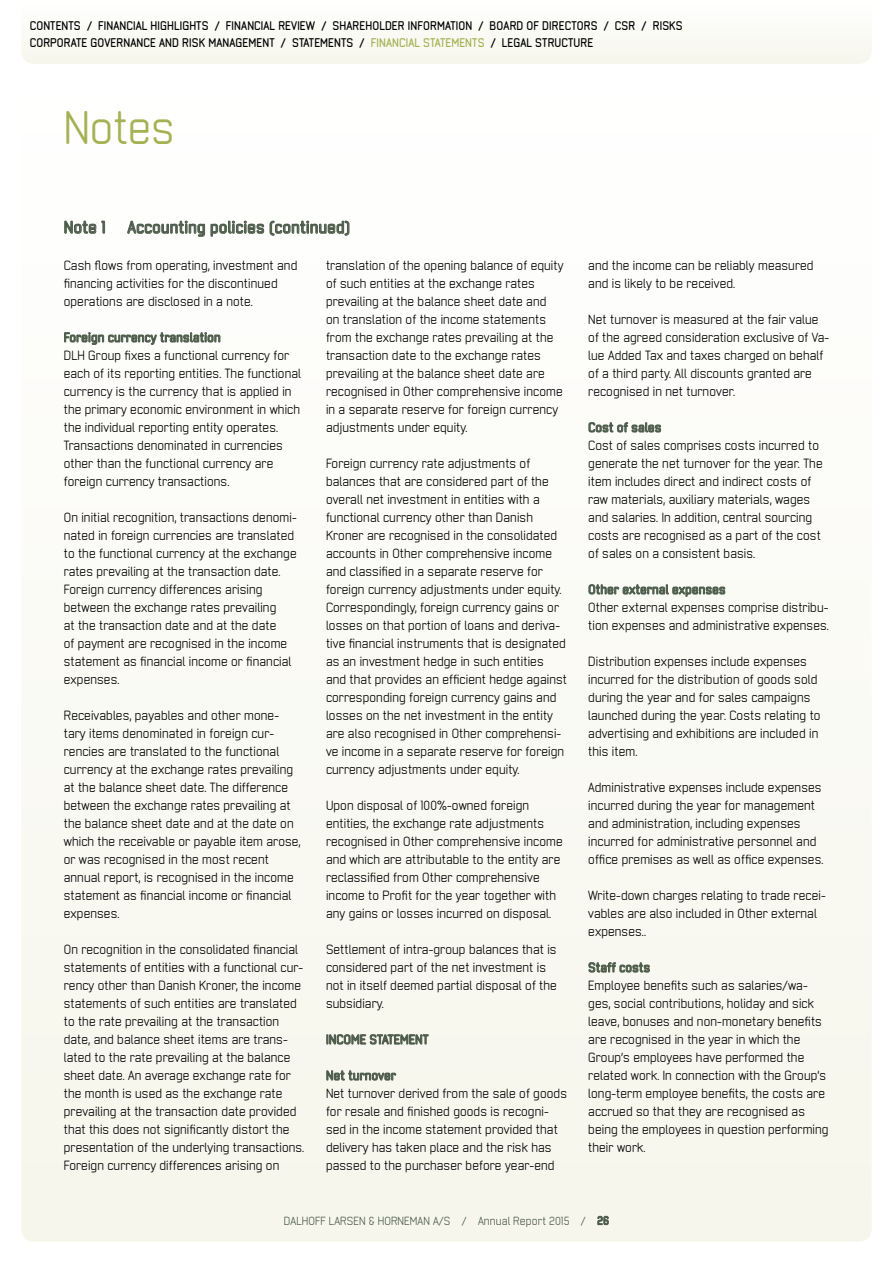
<style>
.page{position:relative;width:893px;height:1263px;background:#fff}
.page>*{position:absolute;margin:0;border:0;box-sizing:border-box;transform-origin:0 0}
.t1{font:45px "Neutraliser Sans";color:#a5b153}
.t2{font:700 16.5px "Neutraliser Sans";letter-spacing:.01em;color:#4d5c4b}
.t3{font:12.75px/18px "Neutraliser Sans";letter-spacing:.01em;color:#000}
.t4{font:700 12.75px "Neutraliser Sans";letter-spacing:.01em;color:#4d5c4b}
.t5{font:700 12px/16.5px "Neutraliser Sans";letter-spacing:.01em;color:#000}
.t6{font:11.25px "Neutraliser Sans";letter-spacing:.01em;color:#4d5c4b}
.s1{color:#a5b153}
.s2{font-weight:700}
</style>
<div class="page">
<div style="left:21px;top:64px;width:851px;height:1178px;background:#fbfaf5;border-radius:13px"></div>
<svg style="left:597px;top:1216px;width:12px;height:9px"></svg>
<svg style="left:64px;top:332px;width:156px;height:13px"></svg>
<svg style="left:326px;top:1034px;width:103px;height:11px"></svg>
<svg style="left:326px;top:1070px;width:70px;height:11px"></svg>
<svg style="left:589px;top:422px;width:72px;height:10px"></svg>
<svg style="left:589px;top:584px;width:136px;height:13px"></svg>
<svg style="left:589px;top:962px;width:61px;height:10px"></svg>
<svg style="left:64px;top:221px;width:41px;height:13px"></svg>
<svg style="left:127px;top:220px;width:78px;height:17px"></svg>
<svg style="left:211px;top:221px;width:53px;height:16px"></svg>
<svg style="left:270px;top:221px;width:79px;height:15px"></svg>
<div style="left:21px;top:35px;width:851px;height:29px;background:#f8f8f0"></div>
<p class="t5" style="left:30px;top:17px;width:654px">CONTENTS / FINANCIAL HIGHLIGHTS / FINANCIAL REVIEW / SHAREHOLDER INFORMATION / BOARD OF DIRECTORS / CSR / RISKS<br>CORPORATE GOVERNANCE AND RISK MANAGEMENT / STATEMENTS / <span class="s1">FINANCIAL STATEMENTS</span> / LEGAL STRUCTURE</p>
<h1 class="t1" style="left:64px;top:102px;width:112px">Notes</h1>
<p class="t2" style="left:64px;top:218px;width:43px">Note 1</p>
<p class="t2" style="left:128px;top:218px;width:224px">Accounting policies (continued)</p>
<p class="t3" style="left:64px;top:256px;width:235px">Cash flows from operating, investment and financing activities for the discontinued operations are disclosed in a note.</p>
<p class="t4" style="left:64px;top:330px;width:158px">Foreign currency translation</p>
<p class="t3" style="left:64px;top:346px;width:239px">DLH Group fixes a functional currency for each of its reporting entities. The functional currency is the currency that is applied in the primary economic environment in which the individual reporting entity operates.<br>Transactions denominated in currencies other than the functional currency are foreign currency transactions.</p>
<p class="t3" style="left:64px;top:508px;width:234px">On initial recognition, transactions denomi&shy;nated in foreign currencies are translated to the functional currency at the exchange rates prevailing at the transaction date.<br>Foreign currency differences arising between the exchange rates prevailing<br>at the transaction date and at the date<br>of payment are recognised in the income statement as financial income or financial expenses.</p>
<p class="t3" style="left:64px;top:706px;width:238px">Receivables, payables and other mone&shy;tary items denominated in foreign cur&shy;rencies are translated to the functional currency at the exchange rates prevailing at the balance sheet date. The difference between the exchange rates prevailing at the balance sheet date and at the date on which the receivable or payable item arose, or was recognised in the most recent annual report, is recognised in the income statement as financial income or financial expenses.</p>
<p class="t3" style="left:64px;top:940px;width:242px">On recognition in the consolidated financial statements of entities with a functional cur&shy;rency other than Danish Kroner, the income statements of such entities are translated to the rate prevailing at the transaction date, and balance sheet items are trans&shy;lated to the rate prevailing at the balance sheet date. An average exchange rate for the month is used as the exchange rate prevailing at the transaction date provided that this does not significantly distort the presentation of the underlying transactions.<br>Foreign currency differences arising on</p>
<p class="t3" style="left:326px;top:256px;width:239px">translation of the opening balance of equity of such entities at the exchange rates prevailing at the balance sheet date and<br>on translation of the income statements from the exchange rates prevailing at the transaction date to the exchange rates prevailing at the balance sheet date are recognised in Other comprehensive income in a separate reserve for foreign currency adjustments under equity.</p>
<p class="t3" style="left:326px;top:454px;width:242px">Foreign currency rate adjustments of balances that are considered part of the overall net investment in entities with a functional currency other than Danish Kroner are recognised in the consolidated accounts in Other comprehensive income and classified in a separate reserve for foreign currency adjustments under equity.<br>Correspondingly, foreign currency gains or losses on that portion of loans and deriva&shy;tive financial instruments that is designated as an investment hedge in such entities<br>and that provides an efficient hedge against corresponding foreign currency gains and losses on the net investment in the entity are also recognised in Other comprehensi&shy;ve income in a separate reserve for foreign currency adjustments under equity.</p>
<p class="t3" style="left:326px;top:797px;width:238px">Upon disposal of 100%-owned foreign entities, the exchange rate adjustments recognised in Other comprehensive income and which are attributable to the entity are reclassified from Other comprehensive income to Profit for the year together with any gains or losses incurred on disposal.</p>
<p class="t3" style="left:326px;top:941px;width:232px">Settlement of intra-group balances that is considered part of the net investment is not in itself deemed partial disposal of the subsidiary.</p>
<p class="t4" style="left:326px;top:1032px;width:104px">INCOME STATEMENT</p>
<p class="t4" style="left:326px;top:1068px;width:71px">Net turnover</p>
<p class="t3" style="left:326px;top:1084px;width:242px">Net turnover derived from the sale of goods for resale and finished goods is recogni&shy;sed in the income statement provided that delivery has taken place and the risk has passed to the purchaser before year-end</p>
<p class="t3" style="left:588px;top:256px;width:227px">and the income can be reliably measured and is likely to be received.</p>
<p class="t3" style="left:588px;top:310px;width:242px">Net turnover is measured at the fair value of the agreed consideration exclusive of Va&shy;lue Added Tax and taxes charged on behalf of a third party. All discounts granted are recognised in net turnover.</p>
<p class="t4" style="left:588px;top:420px;width:75px">Cost of sales</p>
<p class="t3" style="left:588px;top:436px;width:236px">Cost of sales comprises costs incurred to generate the net turnover for the year. The item includes direct and indirect costs of raw materials, auxiliary materials, wages and salaries. In addition, central sourcing costs are recognised as a part of the cost of sales on a consistent basis.</p>
<p class="t4" style="left:588px;top:582px;width:139px">Other external expenses</p>
<p class="t3" style="left:588px;top:598px;width:242px">Other external expenses comprise distribu&shy;tion expenses and administrative expenses.</p>
<p class="t3" style="left:588px;top:652px;width:234px">Distribution expenses include expenses incurred for the distribution of goods sold during the year and for sales campaigns launched during the year. Costs relating to advertising and exhibitions are included in this item.</p>
<p class="t3" style="left:588px;top:778px;width:237px">Administrative expenses include expenses incurred during the year for management and administration, including expenses incurred for administrative personnel and office premises as well as office expenses.</p>
<p class="t3" style="left:588px;top:886px;width:239px">Write-down charges relating to trade recei&shy;vables are also included in Other external expenses..</p>
<p class="t4" style="left:588px;top:960px;width:63px">Staff costs</p>
<p class="t3" style="left:588px;top:976px;width:242px">Employee benefits such as salaries/wa&shy;ges, social contributions, holiday and sick leave, bonuses and non-monetary benefits are recognised in the year in which the Group’s employees have performed the related work. In connection with the Group’s long-term employee benefits, the costs are accrued so that they are recognised as being the employees in question performing their work.</p>
<p class="t6" style="left:284px;top:1214px;width:326px">DALHOFF LARSEN &amp; HORNEMAN A/S / Annual Report 2015 / <span class="s2">26</span></p>
</div>
